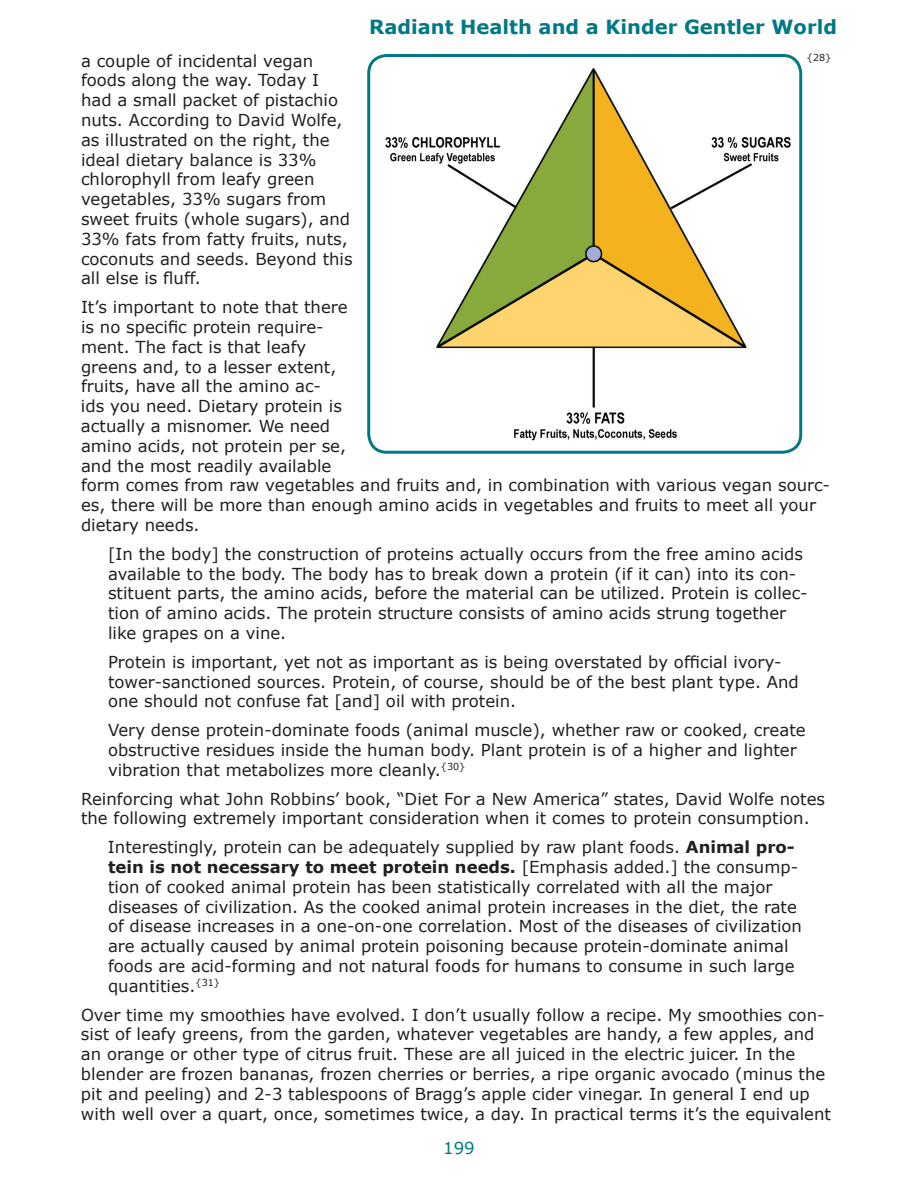
<style>
.page{position:relative;width:918px;height:1188px;background:#fff}
.page>*{position:absolute;margin:0;border:0;box-sizing:border-box;transform-origin:0 0}
.t1{font:700 19.5px "Verdana";color:#007984}
.t2{font:16.5px/19.8px "Verdana";color:#231f20}
.t3{font:16.5px "Verdana";color:#007984}
.t4{font:9.6px "Verdana";color:#231f20}
.s1{font-weight:700}
</style>
<div class="page">
<svg style="left:367px;top:54px;width:436px;height:398px"></svg>
<p class="t1" style="left:369px;top:14px;width:469px">Radiant Health and a Kinder Gentler World</p>
<p class="t4" style="left:807px;top:51px;width:26px">{28}</p>
<p class="t2" style="left:81px;top:51px;width:273px">a couple of incidental vegan foods along the way. Today I had a small packet of pistachio nuts. According to David Wolfe, as illustrated on the right, the ideal dietary balance is 33% chlorophyll from leafy green vegetables, 33% sugars from sweet fruits (whole sugars), and<br>33% fats from fatty fruits, nuts, coconuts and seeds. Beyond this all else is fluff.</p>
<p class="t2" style="left:81px;top:297px;width:751px">It’s important to note that there<br>is no specific protein require-<br>ment. The fact is that leafy<br>greens and, to a lesser extent,<br>fruits, have all the amino ac-<br>ids you need. Dietary protein is<br>actually a misnomer. We need<br>amino acids, not protein per se,<br>and the most readily available<br>form comes from raw vegetables and fruits and, in combination with various vegan sourc&shy;es, there will be more than enough amino acids in vegetables and fruits to meet all your dietary needs.</p>
<p class="t2" style="left:108px;top:544px;width:701px">[In the body] the construction of proteins actually occurs from the free amino acids available to the body. The body has to break down a protein (if it can) into its con&shy;stituent parts, the amino acids, before the material can be utilized. Protein is collec&shy;tion of amino acids. The protein structure consists of amino acids strung together like grapes on a vine.</p>
<p class="t2" style="left:108px;top:652px;width:692px">Protein is important, yet not as important as is being overstated by official ivory&shy;tower-sanctioned sources. Protein, of course, should be of the best plant type. And one should not confuse fat [and] oil with protein.</p>
<p class="t2" style="left:108px;top:720px;width:699px">Very dense protein-dominate foods (animal muscle), whether raw or cooked, create obstructive residues inside the human body. Plant protein is of a higher and lighter vibration that metabolizes more cleanly.<sup>{30}</sup></p>
<p class="t2" style="left:81px;top:789px;width:746px">Reinforcing what John Robbins’ book, “Diet For a New America” states, David Wolfe notes the following extremely important consideration when it comes to protein consumption.</p>
<p class="t2" style="left:108px;top:837px;width:695px">Interestingly, protein can be adequately supplied by raw plant foods. <span class="s1">Animal pro&shy;tein is not necessary to meet protein needs.</span> [Emphasis added.] the consump&shy;tion of cooked animal protein has been statistically correlated with all the major diseases of civilization. As the cooked animal protein increases in the diet, the rate of disease increases in a one-on-one correlation. Most of the diseases of civilization are actually caused by animal protein poisoning because protein-dominate animal foods are acid-forming and not natural foods for humans to consume in such large quantities.<sup>{31}</sup></p>
<p class="t2" style="left:81px;top:1005px;width:752px">Over time my smoothies have evolved. I don’t usually follow a recipe. My smoothies con&shy;sist of leafy greens, from the garden, whatever vegetables are handy, a few apples, and an orange or other type of citrus fruit. These are all juiced in the electric juicer. In the blender are frozen bananas, frozen cherries or berries, a ripe organic avocado (minus the pit and peeling) and 2-3 tablespoons of Bragg’s apple cider vinegar. In general I end up with well over a quart, once, sometimes twice, a day. In practical terms it’s the equivalent</p>
<p class="t3" style="left:443px;top:1137px;width:33px">199</p>
</div>
